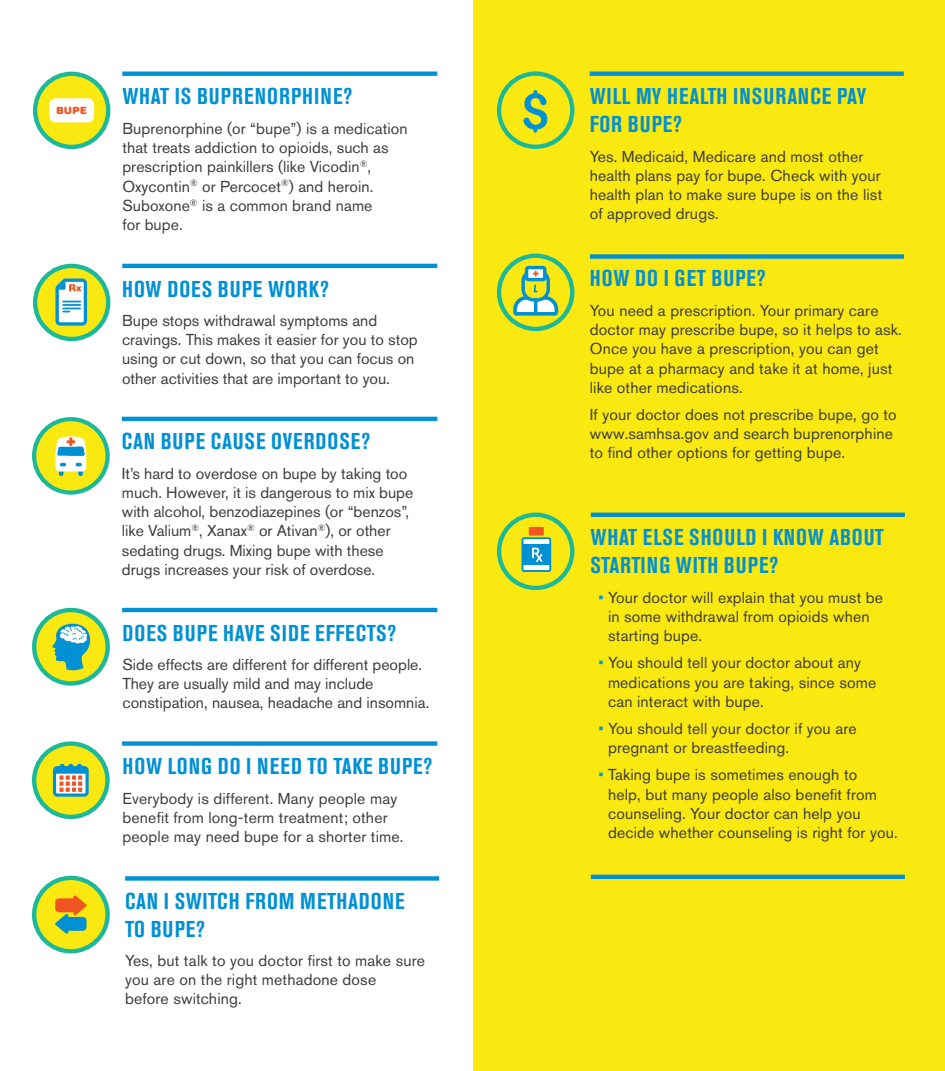
<style>
.page{position:relative;width:945px;height:1071px;background:#fff}
.page>*{position:absolute;margin:0;border:0;box-sizing:border-box;transform-origin:0 0}
.t1{font:700 condensed 22.75px/28px "Akzidenz Grotesk BQ";letter-spacing:.04em;color:#0091d4}
.t2{font:15.75px/19.2px "Akzidenz Grotesk BQ";letter-spacing:.01em;color:#3e3e3f}
.t3{font:900 9.97px "Helvetica Rounded";color:#f15522}
.s1{color:#0b98d7}
</style>
<div class="page">
<div style="left:473px;top:0;width:472px;height:1071px;background:#fae811"></div>
<div style="left:125px;top:876px;width:314px;height:5px;background:#0091d4"></div>
<div style="left:34px;top:878px;width:74px;height:73px;background:#fae811;border-radius:50%"></div>
<div style="left:32px;top:876px;width:78px;height:77px;border:4px solid #1bb999;border-radius:50%"></div>
<svg style="left:55px;top:895px;width:32px;height:39px"></svg>
<div style="left:590px;top:254px;width:314px;height:5px;background:#0091d4"></div>
<svg style="left:499px;top:256px;width:73px;height:73px"></svg>
<div style="left:497px;top:254px;width:77px;height:77px;border:4px solid #1bb999;border-radius:50%"></div>
<svg style="left:513px;top:266px;width:45px;height:50px"></svg>
<div style="left:122px;top:741px;width:315px;height:5px;background:#0091d4"></div>
<div style="left:34px;top:744px;width:73px;height:73px;background:#fae811;border-radius:50%"></div>
<div style="left:32px;top:741px;width:78px;height:78px;border:4px solid #1bb999;border-radius:50%"></div>
<svg style="left:53px;top:764px;width:36px;height:33px"></svg>
<svg style="left:590px;top:72px;width:314px;height:4px"></svg>
<div style="left:497px;top:71px;width:77px;height:78px;border:4px solid #1bb999;border-radius:50%"></div>
<svg style="left:523px;top:90px;width:24px;height:43px"></svg>
<svg style="left:122px;top:72px;width:315px;height:4px"></svg>
<div style="left:35px;top:74px;width:73px;height:73px;background:#fae811;border-radius:50%"></div>
<div style="left:33px;top:72px;width:77px;height:77px;border:4px solid #1bb999;border-radius:50%"></div>
<div style="left:50px;top:99px;width:43px;height:23px;background:#fff;border-radius:6px"></div>
<div style="left:49px;top:98px;width:45px;height:24px;border:2px solid #fff;border-radius:6px"></div>
<hr style="left:122px;top:608px;width:315px;height:4px;background:#0091d4">
<svg style="left:34px;top:610px;width:74px;height:73px;fill:#fae811"></svg>
<div style="left:32px;top:608px;width:78px;height:78px;border:4px solid #1bb999;border-radius:50%"></div>
<svg style="left:52px;top:624px;width:38px;height:46px"></svg>
<hr style="left:591px;top:513px;width:314px;height:4px;background:#0091d4">
<svg style="left:499px;top:515px;width:73px;height:73px"></svg>
<div style="left:497px;top:513px;width:77px;height:77px;border:4px solid #1bb999;border-radius:50%"></div>
<div style="left:529px;top:527px;width:15px;height:9px;background:#f15522"></div>
<div style="left:522px;top:538px;width:28px;height:33px;background:#fff;border-radius:2px"></div>
<div style="left:522px;top:537px;width:29px;height:35px;border:2px solid #0091d4;border-radius:2px"></div>
<div style="left:522px;top:544px;width:29px;height:21px;background:#0091d4"></div>
<svg style="left:532px;top:548px;width:11px;height:14px"></svg>
<hr style="left:591px;top:875px;width:314px;height:4px;background:#0091d4">
<hr style="left:122px;top:417px;width:315px;height:4px;background:#0091d4">
<svg style="left:34px;top:419px;width:74px;height:74px;fill:#fae811"></svg>
<div style="left:32px;top:417px;width:78px;height:78px;border:4px solid #1bb999;border-radius:50%"></div>
<div style="left:78px;top:468px;width:5px;height:8px;background:#0091d4;border-radius:2px"></div>
<div style="left:59px;top:468px;width:5px;height:8px;background:#0091d4;border-radius:2px"></div>
<svg style="left:56px;top:436px;width:30px;height:36px"></svg>
<hr style="left:122px;top:264px;width:315px;height:4px;background:#0091d4">
<svg style="left:35px;top:266px;width:73px;height:73px;fill:#fae811"></svg>
<div style="left:33px;top:264px;width:77px;height:77px;border:4px solid #1bb999;border-radius:50%"></div>
<svg style="left:55px;top:279px;width:32px;height:47px"></svg>
<p class="t3" style="left:56px;top:104px;width:32px">BUPE</p>
<p class="t1" style="left:122px;top:83px;width:231px">WHAT IS BUPRENORPHINE?</p>
<p class="t2" style="left:122px;top:119px;width:287px">Buprenorphine (or “bupe”) is a medication that treats addiction to opioids, such as prescription painkillers (like Vicodin<sup>®</sup>, Oxycontin<sup>®</sup> or Percocet<sup>®</sup>) and heroin.<br>Suboxone<sup>®</sup> is a common brand name<br>for bupe.</p>
<p class="t1" style="left:122px;top:275px;width:208px">HOW DOES BUPE WORK?</p>
<p class="t2" style="left:122px;top:311px;width:297px">Bupe stops withdrawal symptoms and cravings. This makes it easier for you to stop using or cut down, so that you can focus on other activities that are important to you.</p>
<p class="t1" style="left:122px;top:427px;width:250px">CAN BUPE CAUSE OVERDOSE?</p>
<p class="t2" style="left:122px;top:463px;width:293px">It’s hard to overdose on bupe by taking too much. However, it is dangerous to mix bupe with alcohol, benzodiazepines (or “benzos”, like Valium<sup>®</sup>, Xanax<sup>®</sup> or Ativan<sup>®</sup>), or other sedating drugs. Mixing bupe with these drugs increases your risk of overdose.</p>
<p class="t1" style="left:122px;top:619px;width:275px">DOES BUPE HAVE SIDE EFFECTS?</p>
<p class="t2" style="left:122px;top:655px;width:308px">Side effects are different for different people.<br>They are usually mild and may include constipation, nausea, headache and insomnia.</p>
<p class="t1" style="left:123px;top:752px;width:311px">HOW LONG DO I NEED TO TAKE BUPE?</p>
<p class="t2" style="left:123px;top:788px;width:282px">Everybody is different. Many people may benefit from long-term treatment; other people may need bupe for a shorter time.</p>
<p class="t1" style="left:125px;top:887px;width:281px">CAN I SWITCH FROM METHADONE<br>TO BUPE?</p>
<p class="t2" style="left:125px;top:951px;width:302px">Yes, but talk to you doctor first to make sure you are on the right methadone dose<br>before switching.</p>
<p class="t1" style="left:590px;top:82px;width:278px">WILL MY HEALTH INSURANCE PAY<br>FOR BUPE?</p>
<p class="t2" style="left:590px;top:146px;width:294px">Yes. Medicaid, Medicare and most other health plans pay for bupe. Check with your health plan to make sure bupe is on the list of approved drugs.</p>
<p class="t1" style="left:590px;top:265px;width:177px">HOW DO I GET BUPE?</p>
<p class="t2" style="left:590px;top:301px;width:313px">You need a prescription. Your primary care doctor may prescribe bupe, so it helps to ask.<br>Once you have a prescription, you can get bupe at a pharmacy and take it at home, just like other medications.</p>
<p class="t2" style="left:590px;top:405px;width:308px">If your doctor does not prescribe bupe, go to www.samhsa.gov and search buprenorphine to find other options for getting bupe.</p>
<p class="t1" style="left:591px;top:523px;width:295px">WHAT ELSE SHOULD I KNOW ABOUT<br>STARTING WITH BUPE?</p>
<p class="t2" style="left:608px;top:587px;width:277px;text-indent:-10px"><span class="s1">•</span> Your doctor will explain that you must be in some withdrawal from opioids when starting bupe.</p>
<p class="t2" style="left:608px;top:653px;width:270px;text-indent:-10px"><span class="s1">•</span> You should tell your doctor about any medications you are taking, since some can interact with bupe.</p>
<p class="t2" style="left:608px;top:719px;width:250px;text-indent:-10px"><span class="s1">•</span> You should tell your doctor if you are pregnant or breastfeeding.</p>
<p class="t2" style="left:608px;top:765px;width:291px;text-indent:-10px"><span class="s1">•</span> Taking bupe is sometimes enough to<br>help, but many people also benefit from counseling. Your doctor can help you decide whether counseling is right for you.</p>
</div>
